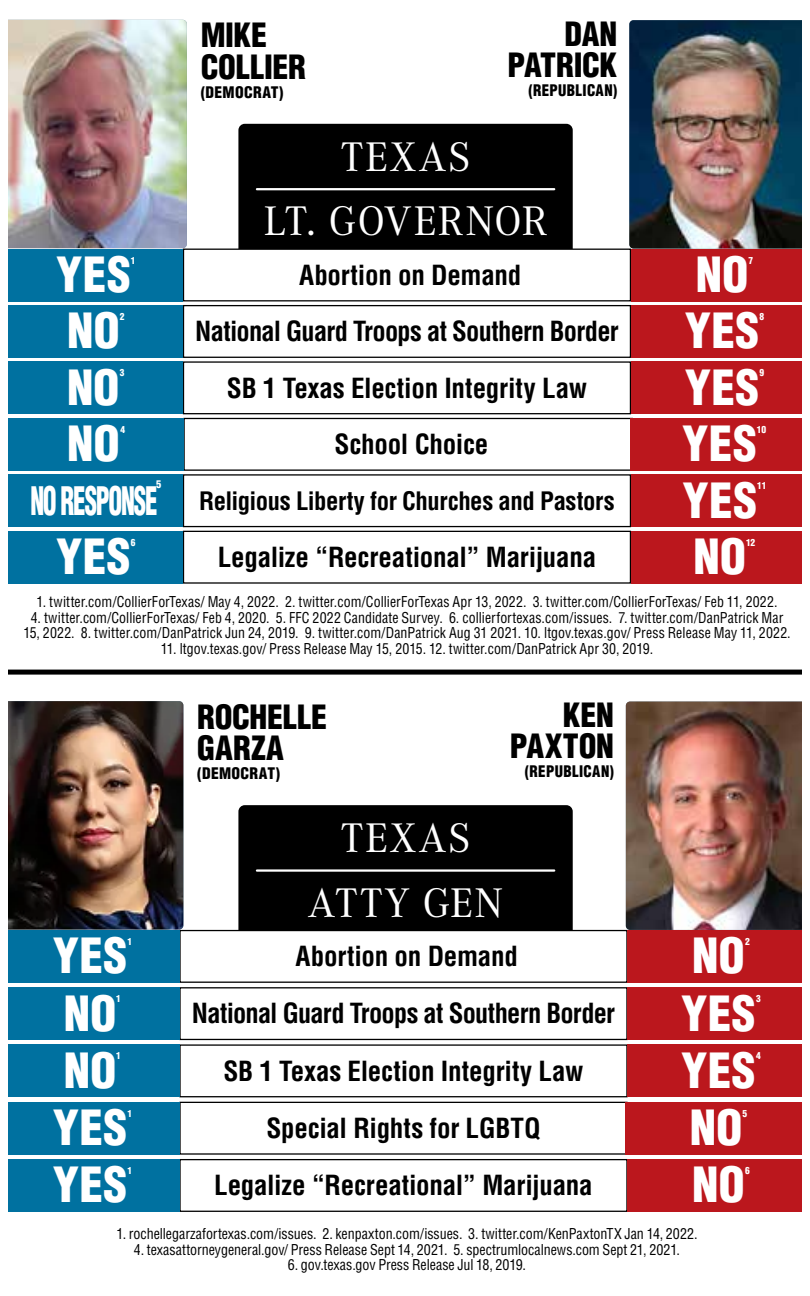
<style>
.page{position:relative;width:810px;height:1296px;background:#fff}
.page>*{position:absolute;margin:0;border:0;box-sizing:border-box;transform-origin:0 0}
.t1{font:900 condensed 47.48px "Helvetica LT Std";letter-spacing:.01em;color:#fff}
.t2{font:42.98px/64.4px "Corporate A";letter-spacing:.035em;color:#fff;text-align:center}
.t3{font:900 condensed 32.62px/31.1px "Helvetica LT Std";letter-spacing:-.01em;color:#000}
.t4{font:700 condensed 27px "Helvetica LT Std";letter-spacing:-.01em;color:#000}
.t5{font:700 condensed 27px "Helvetica LT Std";letter-spacing:-.03em;color:#000}
.t6{font:700 condensed 24.75px "Helvetica LT Std";letter-spacing:-.02em;color:#000}
.t7{font:900 condensed 15.53px "Helvetica LT Std";letter-spacing:.02em;color:#000;scale:.96 1}
.t8{font:900 condensed 15.53px "Helvetica LT Std";letter-spacing:.02em;color:#000}
.t9{font:condensed 14.62px/15.8px "Helvetica LT Std";letter-spacing:.005em;color:#000;text-align:center;scale:.95 1}
.t10{font:condensed 14.62px "Helvetica LT Std";letter-spacing:.005em;color:#000;scale:.96 1}
.t11{font:900 condensed 10.35px "Helvetica LT Std";color:#fff}
.t12{font:900 condensed 9.45px "Helvetica LT Std";color:#fff}
.s1{font-weight:900;font-size:38.25px;color:#fff}
</style>
<div class="page">
<div style="left:238px;top:124px;width:335px;height:125px;background:#000"></div>
<img style="left:8px;top:20px;width:179px;height:228px">
<img style="left:629px;top:20px;width:173px;height:229px">
<div style="left:183px;top:305px;width:448px;height:53px;border:1px solid #000"></div>
<div style="left:0;top:305px;width:183px;height:53px;background:#0071a0"></div>
<div style="left:631px;top:305px;width:179px;height:53px;background:#bb171d"></div>
<div style="left:183px;top:249px;width:448px;height:52px;border:1px solid #000"></div>
<div style="left:0;top:249px;width:183px;height:52px;background:#0071a0"></div>
<div style="left:631px;top:249px;width:179px;height:52px;background:#bb171d"></div>
<div style="left:183px;top:474px;width:448px;height:53px;border:1px solid #000"></div>
<div style="left:0;top:474px;width:183px;height:53px;background:#0071a0"></div>
<div style="left:631px;top:474px;width:179px;height:53px;background:#bb171d"></div>
<div style="left:183px;top:361px;width:448px;height:53px;border:1px solid #000"></div>
<div style="left:0;top:361px;width:183px;height:53px;background:#0071a0"></div>
<div style="left:631px;top:361px;width:179px;height:53px;background:#bb171d"></div>
<div style="left:183px;top:531px;width:448px;height:53px;border:1px solid #000"></div>
<div style="left:0;top:531px;width:183px;height:53px;background:#0071a0"></div>
<div style="left:631px;top:531px;width:179px;height:53px;background:#bb171d"></div>
<div style="left:183px;top:418px;width:450px;height:53px;border:1px solid #000"></div>
<div style="left:0;top:418px;width:183px;height:53px;background:#0071a0"></div>
<div style="left:631px;top:418px;width:179px;height:53px;background:#bb171d"></div>
<hr style="left:257px;top:188px;width:297px;height:2px;background:#fff">
<div style="left:238px;top:805px;width:335px;height:125px;background:#000"></div>
<img style="left:8px;top:701px;width:175px;height:229px">
<img style="left:626px;top:702px;width:176px;height:228px">
<div style="left:179px;top:987px;width:449px;height:53px;border:1px solid #000"></div>
<div style="left:0;top:987px;width:179px;height:53px;background:#0071a0"></div>
<div style="left:628px;top:987px;width:182px;height:53px;background:#bb171d"></div>
<div style="left:179px;top:930px;width:449px;height:53px;border:1px solid #000"></div>
<div style="left:0;top:930px;width:179px;height:53px;background:#0071a0"></div>
<div style="left:628px;top:930px;width:182px;height:53px;background:#bb171d"></div>
<div style="left:179px;top:1159px;width:449px;height:53px;border:1px solid #000"></div>
<div style="left:0;top:1159px;width:179px;height:53px;background:#0071a0"></div>
<div style="left:628px;top:1159px;width:182px;height:53px;background:#bb171d"></div>
<div style="left:179px;top:1044px;width:449px;height:53px;border:1px solid #000"></div>
<div style="left:0;top:1044px;width:179px;height:53px;background:#0071a0"></div>
<div style="left:628px;top:1044px;width:182px;height:53px;background:#bb171d"></div>
<div style="left:179px;top:1102px;width:449px;height:53px;border:1px solid #000"></div>
<div style="left:0;top:1102px;width:179px;height:53px;background:#0071a0"></div>
<div style="left:625px;top:1102px;width:185px;height:53px;background:#bb171d"></div>
<hr style="left:257px;top:869px;width:297px;height:3px;background:#fff">
<div style="left:0;top:670px;width:810px;height:5px;background:#000"></div>
<div style="left:0;top:0;width:8px;height:1296px;background:#fff"></div>
<div style="left:803px;top:0;width:7px;height:1296px;background:#fff"></div>
<h3 class="t3" style="left:201px;top:20px;width:107px">MIKE<br>COLLIER</h3>
<p class="t8" style="left:201px;top:82px;width:84px">(DEMOCRAT)</p>
<h3 class="t3" style="left:508px;top:18px;width:111px;text-align:right">DAN<br>PATRICK</h3>
<p class="t7" style="left:528px;top:80px;width:94px">(REPUBLICAN)</p>
<h2 class="t2" style="left:264px;top:125px;width:285px">TEXAS<br>LT. GOVERNOR</h2>
<h1 class="t1" style="left:56px;top:245px;width:76px">YES</h1>
<h3 class="t4" style="left:299px;top:258px;width:224px">Abortion on Demand</h3>
<p class="t12" style="left:131px;top:254px;width:6px">1</p>
<h1 class="t1" style="left:696px;top:245px;width:54px">NO</h1>
<p class="t12" style="left:749px;top:254px;width:6px">7</p>
<h1 class="t1" style="left:67px;top:301px;width:54px">NO</h1>
<h3 class="t5" style="left:195px;top:314px;width:425px">National Guard Troops at Southern Border</h3>
<p class="t12" style="left:120px;top:311px;width:6px">2</p>
<h1 class="t1" style="left:685px;top:301px;width:76px">YES</h1>
<p class="t12" style="left:760px;top:311px;width:6px">8</p>
<h1 class="t1" style="left:67px;top:357px;width:54px">NO</h1>
<h3 class="t4" style="left:227px;top:371px;width:362px">SB 1 Texas Election Integrity Law</h3>
<p class="t12" style="left:120px;top:367px;width:6px">3</p>
<h1 class="t1" style="left:685px;top:357px;width:76px">YES</h1>
<p class="t12" style="left:760px;top:367px;width:6px">9</p>
<h1 class="t1" style="left:67px;top:414px;width:54px">NO</h1>
<h3 class="t4" style="left:334px;top:427px;width:156px">School Choice</h3>
<p class="t12" style="left:120px;top:423px;width:6px">4</p>
<h1 class="t1" style="left:682px;top:414px;width:76px">YES</h1>
<p class="t12" style="left:757px;top:423px;width:11px">10</p>
<p class="t11" style="left:156px;top:478px;width:7px">5</p>
<h1 class="t1" style="left:683px;top:470px;width:76px">YES</h1>
<p class="t12" style="left:757px;top:480px;width:11px">11</p>
<h3 class="t6" style="left:30px;top:485px;width:586px"><span class="s1">NO RESPONSE</span> Religious Liberty for Churches and Pastors</h3>
<h1 class="t1" style="left:56px;top:527px;width:76px">YES</h1>
<h3 class="t4" style="left:218px;top:540px;width:380px">Legalize “Recreational” Marijuana</h3>
<p class="t12" style="left:131px;top:536px;width:6px">6</p>
<h1 class="t1" style="left:694px;top:527px;width:54px">NO</h1>
<p class="t12" style="left:746px;top:536px;width:11px">12</p>
<p class="t9" style="left:37px;top:593px;width:781px">1. twitter.com/CollierForTexas/ May 4, 2022. 2. twitter.com/CollierForTexas Apr 13, 2022. 3. twitter.com/CollierForTexas/ Feb 11, 2022.</p>
<p class="t9" style="left:23px;top:609px;width:809px">4. twitter.com/CollierForTexas/ Feb 4, 2020. 5. FFC 2022 Candidate Survey. 6. collierfortexas.com/issues. 7. twitter.com/DanPatrick Mar<br>15, 2022. 8. twitter.com/DanPatrick Jun 24, 2019. 9. twitter.com/DanPatrick Aug 31 2021. 10. ltgov.texas.gov/ Press Release May 11, 2022.</p>
<p class="t9" style="left:161px;top:641px;width:520px">11. ltgov.texas.gov/ Press Release May 15, 2015. 12. twitter.com/DanPatrick Apr 30, 2019.</p>
<h3 class="t3" style="left:197px;top:701px;width:131px">ROCHELLE<br>GARZA</h3>
<p class="t8" style="left:197px;top:763px;width:84px">(DEMOCRAT)</p>
<h3 class="t3" style="left:510px;top:699px;width:106px;text-align:right">KEN<br>PAXTON</h3>
<p class="t7" style="left:525px;top:762px;width:94px">(REPUBLICAN)</p>
<h2 class="t2" style="left:308px;top:807px;width:197px">TEXAS<br>ATTY GEN</h2>
<h1 class="t1" style="left:53px;top:926px;width:76px">YES</h1>
<h3 class="t4" style="left:296px;top:939px;width:224px">Abortion on Demand</h3>
<p class="t12" style="left:127px;top:936px;width:6px">1</p>
<h1 class="t1" style="left:692px;top:926px;width:54px">NO</h1>
<p class="t12" style="left:745px;top:936px;width:6px">2</p>
<h1 class="t1" style="left:64px;top:983px;width:54px">NO</h1>
<h3 class="t5" style="left:192px;top:997px;width:425px">National Guard Troops at Southern Border</h3>
<p class="t12" style="left:116px;top:993px;width:6px">1</p>
<h1 class="t1" style="left:681px;top:983px;width:76px">YES</h1>
<p class="t12" style="left:756px;top:993px;width:6px">3</p>
<p class="t12" style="left:116px;top:1050px;width:6px">1</p>
<h1 class="t1" style="left:681px;top:1040px;width:76px">YES</h1>
<p class="t12" style="left:756px;top:1050px;width:6px">4</p>
<h1 class="t1" style="left:53px;top:1098px;width:76px">YES</h1>
<h3 class="t4" style="left:266px;top:1111px;width:276px">Special Rights for LGBTQ</h3>
<h1 class="t1" style="left:64px;top:1040px;width:54px">NO</h1>
<h3 class="t4" style="left:223px;top:1054px;width:362px">SB 1 Texas Election Integrity Law</h3>
<p class="t12" style="left:127px;top:1107px;width:6px">1</p>
<h1 class="t1" style="left:690px;top:1098px;width:54px">NO</h1>
<p class="t12" style="left:742px;top:1107px;width:6px">5</p>
<h1 class="t1" style="left:53px;top:1155px;width:76px">YES</h1>
<h3 class="t4" style="left:214px;top:1168px;width:380px">Legalize “Recreational” Marijuana</h3>
<p class="t12" style="left:127px;top:1165px;width:6px">1</p>
<h1 class="t1" style="left:692px;top:1155px;width:54px">NO</h1>
<p class="t12" style="left:745px;top:1165px;width:6px">6</p>
<p class="t10" style="left:117px;top:1224px;width:607px">1. rochellegarzafortexas.com/issues. 2. kenpaxton.com/issues. 3. twitter.com/KenPaxtonTX Jan 14, 2022.</p>
<p class="t10" style="left:134px;top:1240px;width:570px">4. texasattorneygeneral.gov/ Press Release Sept 14, 2021. 5. spectrumlocalnews.com Sept 21, 2021.</p>
<p class="t10" style="left:288px;top:1256px;width:250px">6. gov.texas.gov Press Release Jul 18, 2019.</p>
</div>
